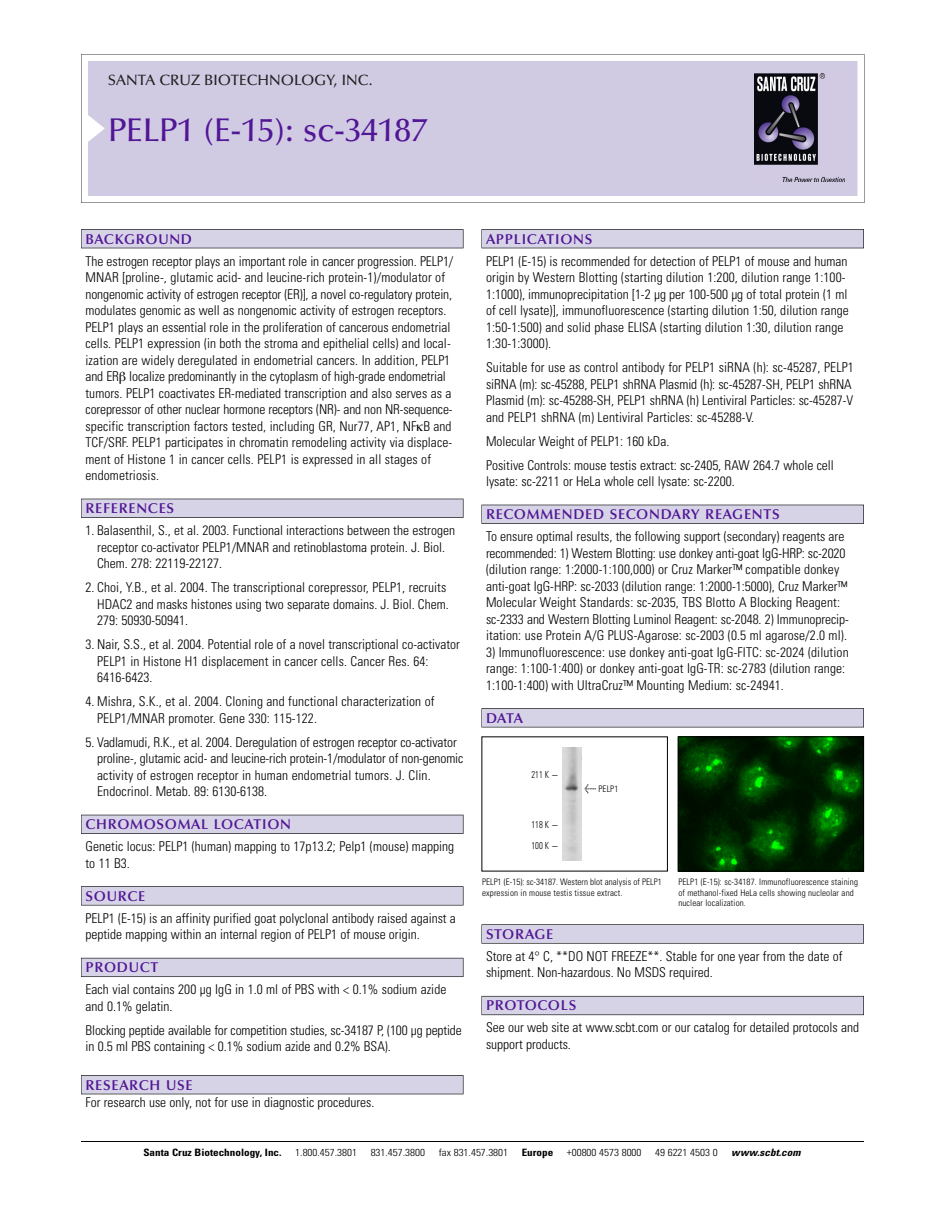
<style>
.page{position:relative;width:945px;height:1215px;background:#fff}
.page>*{position:absolute;margin:0;border:0;box-sizing:border-box;transform-origin:0 0}
.t1{font:500 33px "Optima";color:#511695}
.t2{font:500 15px "Optima";color:#231f20}
.t3{font:600 14.25px "Optima";letter-spacing:.05em;color:#511695}
.t4{font:300 condensed 13.5px/16.5px "Univers";color:#000}
.t5{font:300 condensed 10.2px "Univers";color:#000;scale:1.1 1}
.t6{font:700 condensed 10.2px "Univers";color:#000;scale:1.1 1}
.t7{font:italic 700 condensed 10.2px "Univers";letter-spacing:.005em;color:#000;scale:1.1 1}
.t8{font:300 condensed 9.75px "Univers";color:#000;scale:.87 1}
.t9{font:300 condensed 9px/10.5px "Univers";letter-spacing:.015em;color:#000}
.s1{font-family:"Meta Plus";font-weight:400;font-stretch:normal;font-size:10.5px}
</style>
<div class="page">
<svg style="left:81px;top:54px;width:783px;height:149px"></svg>
<div style="left:88px;top:61px;width:769px;height:135px;background:#d1cae3"></div>
<img style="left:755px;top:74px;width:90px;height:108px">
<div style="left:81px;top:229px;width:382px;height:19px;background:#525156"></div>
<div style="left:81px;top:230px;width:382px;height:18px;background:#d7d3e7"></div>
<div style="left:81px;top:499px;width:382px;height:19px;background:#515055"></div>
<div style="left:81px;top:499px;width:382px;height:18px;background:#d7d3e7"></div>
<div style="left:81px;top:815px;width:382px;height:19px;background:#525158"></div>
<div style="left:81px;top:815px;width:382px;height:18px;background:#d7d3e7"></div>
<div style="left:81px;top:886px;width:382px;height:19px;background:#575759"></div>
<div style="left:81px;top:887px;width:382px;height:18px;background:#d7d3e7"></div>
<div style="left:81px;top:958px;width:382px;height:19px;background:#5b5a62"></div>
<div style="left:81px;top:958px;width:382px;height:18px;background:#d7d3e7"></div>
<div style="left:81px;top:1075px;width:382px;height:19px;background:#525156"></div>
<div style="left:81px;top:1076px;width:382px;height:18px;background:#d7d3e7"></div>
<div style="left:482px;top:229px;width:382px;height:19px;background:#525156"></div>
<div style="left:482px;top:230px;width:381px;height:18px;background:#d7d3e7"></div>
<div style="left:482px;top:505px;width:382px;height:19px;background:#515055"></div>
<div style="left:482px;top:505px;width:381px;height:18px;background:#d7d3e7"></div>
<div style="left:482px;top:708px;width:382px;height:19px;background:#545357"></div>
<div style="left:482px;top:709px;width:381px;height:18px;background:#d7d3e7"></div>
<div style="left:482px;top:924px;width:382px;height:20px;background:#626263"></div>
<div style="left:482px;top:925px;width:381px;height:18px;background:#d7d3e7"></div>
<div style="left:482px;top:996px;width:382px;height:19px;background:#66646d"></div>
<div style="left:482px;top:997px;width:381px;height:18px;background:#d7d3e7"></div>
<hr style="left:81px;top:1141px;width:783px;height:1px;background:#000">
<img style="left:680px;top:738px;width:182px;height:131px">
<div style="left:678px;top:736px;width:186px;height:135px;border:1px solid #000"></div>
<img style="left:562px;top:748px;width:19px;height:112px">
<p class="t2" style="left:108px;top:74px;width:266px">SANTA CRUZ BIOTECHNOLOGY, INC.</p>
<h1 class="t1" style="left:108px;top:117px;width:321px">PELP1 (E-15): sc-34187</h1>
<p class="t3" style="left:86px;top:233px;width:108px">BACKGROUND</p>
<p class="t4" style="left:86px;top:254px;width:369px">The estrogen receptor plays an important role in cancer progression. PELP1/ MNAR [proline-, glutamic acid- and leucine-rich protein-1)/modulator of nongenomic activity of estrogen receptor (ER)], a novel co-regulatory protein, modulates genomic as well as nongenomic activity of estrogen receptors.<br>PELP1 plays an essential role in the proliferation of cancerous endometrial cells. PELP1 expression (in both the stroma and epithelial cells) and local&shy;ization are widely deregulated in endometrial cancers. In addition, PELP1 and ER localize predominantly in the cytoplasm of high-grade endometrial tumors. PELP1 coactivates ER-mediated transcription and also serves as a corepressor of other nuclear hormone receptors (NR)- and non NR-sequence&shy;specific transcription factors tested, including GR, Nur77, AP1, NF B and TCF/SRF. PELP1 participates in chromatin remodeling activity via displace&shy;ment of Histone 1 in cancer cells. PELP1 is expressed in all stages of endometriosis.</p>
<p class="t3" style="left:86px;top:503px;width:90px">REFERENCES</p>
<p class="t4" style="left:97px;top:523px;width:359px;text-indent:-12px">1. Balasenthil, S., et al. 2003. Functional interactions between the estrogen receptor co-activator PELP1/MNAR and retinoblastoma protein. J. Biol.<br>Chem. 278: 22119-22127.</p>
<p class="t4" style="left:97px;top:580px;width:353px;text-indent:-12px">2. Choi, Y.B., et al. 2004. The transcriptional corepressor, PELP1, recruits<br>HDAC2 and masks histones using two separate domains. J. Biol. Chem.<br>279: 50930-50941.</p>
<p class="t4" style="left:97px;top:637px;width:364px;text-indent:-12px">3. Nair, S.S., et al. 2004. Potential role of a novel transcriptional co-activator<br>PELP1 in Histone H1 displacement in cancer cells. Cancer Res. 64:<br>6416-6423.</p>
<p class="t4" style="left:97px;top:694px;width:339px;text-indent:-12px">4. Mishra, S.K., et al. 2004. Cloning and functional characterization of<br>PELP1/MNAR promoter. Gene 330: 115-122.</p>
<p class="t4" style="left:97px;top:735px;width:368px;text-indent:-12px">5. Vadlamudi, R.K., et al. 2004. Deregulation of estrogen receptor co-activator proline-, glutamic acid- and leucine-rich protein-1/modulator of non-genomic activity of estrogen receptor in human endometrial tumors. J. Clin.<br>Endocrinol. Metab. 89: 6130-6138.</p>
<p class="t3" style="left:86px;top:819px;width:207px">CHROMOSOMAL LOCATION</p>
<p class="t4" style="left:86px;top:839px;width:370px">Genetic locus: PELP1 (human) mapping to 17p13.2; Pelp1 (mouse) mapping to 11 B3.</p>
<p class="t3" style="left:86px;top:890px;width:61px">SOURCE</p>
<p class="t4" style="left:86px;top:911px;width:372px">PELP1 (E-15) is an affinity purified goat polyclonal antibody raised against a peptide mapping within an internal region of PELP1 of mouse origin.</p>
<p class="t3" style="left:86px;top:962px;width:74px">PRODUCT</p>
<p class="t4" style="left:86px;top:982px;width:362px">Each vial contains 200 µg IgG in 1.0 ml of PBS with &lt; 0.1% sodium azide and 0.1% gelatin.</p>
<p class="t4" style="left:86px;top:1023px;width:378px">Blocking peptide available for competition studies, sc-34187 P, (100 µg peptide in 0.5 ml PBS containing &lt; 0.1% sodium azide and 0.2% BSA).</p>
<p class="t3" style="left:86px;top:1079px;width:109px">RESEARCH USE</p>
<p class="t4" style="left:86px;top:1095px;width:290px">For research use only, not for use in diagnostic procedures.</p>
<p class="t3" style="left:486px;top:233px;width:108px">APPLICATIONS</p>
<p class="t4" style="left:486px;top:254px;width:364px">PELP1 (E-15) is recommended for detection of PELP1 of mouse and human origin by Western Blotting (starting dilution 1:200, dilution range 1:100- 1:1000), immunoprecipitation [1-2 µg per 100-500 µg of total protein (1 ml of cell lysate)], immunofluorescence (starting dilution 1:50, dilution range 1:50-1:500) and solid phase ELISA (starting dilution 1:30, dilution range 1:30-1:3000).</p>
<p class="t4" style="left:486px;top:360px;width:369px">Suitable for use as control antibody for PELP1 siRNA (h): sc-45287, PELP1 siRNA (m): sc-45288, PELP1 shRNA Plasmid (h): sc-45287-SH, PELP1 shRNA Plasmid (m): sc-45288-SH, PELP1 shRNA (h) Lentiviral Particles: sc-45287-V and PELP1 shRNA (m) Lentiviral Particles: sc-45288-V.</p>
<p class="t4" style="left:486px;top:430px;width:349px;line-height:24px">Molecular Weight of PELP1: 160 kDa.<br>Positive Controls: mouse testis extract: sc-2405, RAW 264.7 whole cell</p>
<p class="t4" style="left:486px;top:474px;width:250px">lysate: sc-2211 or HeLa whole cell lysate: sc-2200.</p>
<p class="t3" style="left:486px;top:509px;width:295px">RECOMMENDED SECONDARY REAGENTS</p>
<p class="t4" style="left:486px;top:529px;width:364px">To ensure optimal results, the following support (secondary) reagents are recommended: 1) Western Blotting: use donkey anti-goat IgG-HRP: sc-2020 (dilution range: 1:2000-1:100,000) or Cruz Marker™ compatible donkey anti-goat IgG-HRP: sc-2033 (dilution range: 1:2000-1:5000), Cruz Marker™ Molecular Weight Standards: sc-2035, TBS Blotto A Blocking Reagent: sc-2333 and Western Blotting Luminol Reagent: sc-2048. 2) Immunoprecip&shy;itation: use Protein A/G PLUS-Agarose: sc-2003 (0.5 ml agarose/2.0 ml).</p>
<p class="t4" style="left:486px;top:645px;width:364px">3) Immunofluorescence: use donkey anti-goat IgG-FITC: sc-2024 (dilution range: 1:100-1:400) or donkey anti-goat IgG-TR: sc-2783 (dilution range:<br>1:100-1:400) with UltraCruz™ Mounting Medium: sc-24941.</p>
<p class="t3" style="left:486px;top:712px;width:39px">DATA</p>
<p class="t8" style="left:531px;top:771px;width:33px">211 K -</p>
<p class="t8" style="left:531px;top:821px;width:33px">118 K -</p>
<p class="t8" style="left:531px;top:842px;width:33px">100 K -</p>
<p class="t9" style="left:584px;top:784px;width:36px"><span class="s1">&lt;</span> PELP1</p>
<p class="t9" style="left:482px;top:878px;width:181px">PELP1 (E-15): sc-34187. Western blot analysis of PELP1 expression in mouse testis tissue extract.</p>
<p class="t9" style="left:678px;top:878px;width:181px">PELP1 (E-15): sc-34187. Immunofluorescence staining of methanol-fixed HeLa cells showing nucleolar and nuclear localization.</p>
<p class="t3" style="left:486px;top:928px;width:69px">STORAGE</p>
<p class="t4" style="left:486px;top:949px;width:358px">Store at 4° C, **DO NOT FREEZE**. Stable for one year from the date of shipment. Non-hazardous. No MSDS required.</p>
<p class="t3" style="left:486px;top:1000px;width:92px">PROTOCOLS</p>
<p class="t4" style="left:486px;top:1021px;width:375px">See our web site at www.scbt.com or our catalog for detailed protocols and support products.</p>
<p class="t6" style="left:143px;top:1148px;width:127px">Santa Cruz Biotechnology, Inc.</p>
<p class="t5" style="left:295px;top:1148px;width:58px">1.800.457.3801</p>
<p class="t5" style="left:371px;top:1148px;width:51px">831.457.3800</p>
<p class="t5" style="left:439px;top:1148px;width:65px">fax 831.457.3801</p>
<p class="t6" style="left:522px;top:1148px;width:30px">Europe</p>
<p class="t5" style="left:567px;top:1148px;width:69px">+00800 4573 8000</p>
<p class="t5" style="left:655px;top:1148px;width:58px">49 6221 4503 0</p>
<p class="t7" style="left:731px;top:1148px;width:64px">www.scbt.com</p>
</div>
